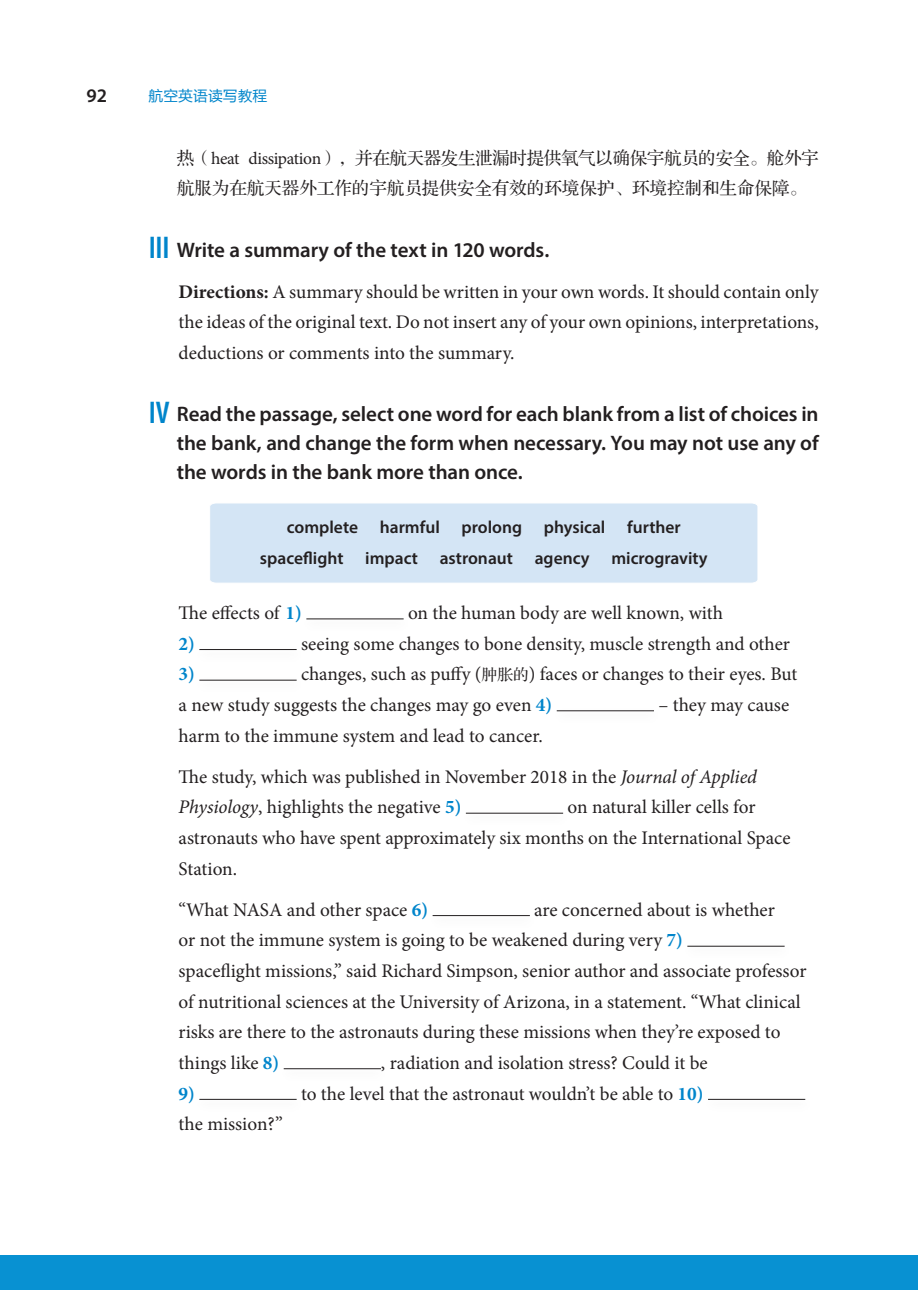
<style>
.page{position:relative;width:918px;height:1290px;background:#fff}
.page>*{position:absolute;margin:0;border:0;box-sizing:border-box;transform-origin:0 0}
.t1{font:600 21px/28.9px "Myriad Pro";letter-spacing:-.005em;color:#231f20;text-align:justify}
.t2{font:19.25px/30.6px "Minion Pro";letter-spacing:-.005em;color:#231f20}
.t3{font:700 19.25px "Minion Pro";color:#0085cb}
.t4{font:600 19.25px "Myriad Pro";color:#231f20}
.t5{font:17.5px/30.6px "FZS3 JW GB1 0";color:#231f20}
.t6{font:600 17.5px/31.5px "Myriad Pro";color:#231f20;text-align:center}
.t7{font:14.88px "FZLTHJW GB1 0";color:#0085cb}
.s1{font-family:"Minion Pro"}
.s2{font-stretch:condensed;font-size:31.5px;color:#0085cb}
.s3{font-weight:700}
.s4{font-weight:700;color:#0085cb}
.s5{font-family:"FZS3 JW GB1 0";font-size:15.75px}
.s6{font-style:italic}
</style>
<div class="page">
<div style="left:0;top:1255px;width:918px;height:35px;background:#0891d2"></div>
<div style="left:210px;top:503px;width:548px;height:80px;background:#d4e5f5"></div>
<hr style="left:306px;top:618px;width:98px;height:1px;background:#231f20">
<hr style="left:199px;top:649px;width:98px;height:1px;background:#231f20">
<hr style="left:199px;top:680px;width:98px;height:1px;background:#231f20">
<hr style="left:557px;top:710px;width:97px;height:1px;background:#231f20">
<hr style="left:466px;top:813px;width:97px;height:1px;background:#231f20">
<hr style="left:432px;top:915px;width:98px;height:1px;background:#231f20">
<hr style="left:687px;top:946px;width:97px;height:1px;background:#231f20">
<hr style="left:284px;top:1068px;width:97px;height:1px;background:#231f20">
<hr style="left:199px;top:1099px;width:98px;height:1px;background:#231f20">
<hr style="left:708px;top:1099px;width:97px;height:1px;background:#231f20">
<p class="t4" style="left:86px;top:83px;width:22px">92</p>
<p class="t7" style="left:148px;top:87px;width:121px">航空英语读写教程</p>
<p class="t5" style="left:177px;top:143px;width:643px">热（<span class="s1">heat dissipation</span>），并在航天器发生泄漏时提供氧气以确保宇航员的安全。舱外宇航服为在航天器外工作的宇航员提供安全有效的环境保护、环境控制和生命保障。</p>
<p class="t1" style="left:149px;top:234px;width:402px"><span class="s2">III</span> Write a summary of the text in 120 words.</p>
<p class="t2" style="left:179px;top:276px;width:641px;text-align:justify"><span class="s3">Directions:</span> A summary should be written in your own words. It should contain only the ideas of the original text. Do not insert any of your own opinions, interpretations, deductions or comments into the summary.</p>
<p class="t1" style="left:177px;top:399px;width:643px;text-indent:-28px"><span class="s2">IV</span> Read the passage, select one word for each blank from a list of choices in the bank, and change the form when necessary. You may not use any of the words in the bank more than once.</p>
<p class="t6" style="left:260px;top:511px;width:449px">complete harmful prolong physical further spaceflight impact astronaut agency microgravity</p>
<p class="t2" style="left:179px;top:598px;width:125px">The effects of <span class="s4">1)</span></p>
<p class="t2" style="left:408px;top:598px;width:317px">on the human body are well known, with</p>
<p class="t3" style="left:179px;top:630px;width:18px">2)</p>
<p class="t2" style="left:301px;top:628px;width:490px">seeing some changes to bone density, muscle strength and other</p>
<p class="t3" style="left:179px;top:661px;width:18px">3)</p>
<p class="t2" style="left:179px;top:659px;width:620px;text-indent:122px">changes, such as puffy (<span class="s5">肿胀的</span>) faces or changes to their eyes. But a new study suggests the changes may go even <span class="s4">4)</span></p>
<p class="t2" style="left:658px;top:690px;width:132px">– they may cause</p>
<p class="t2" style="left:179px;top:715px;width:580px;line-height:41.1px">harm to the immune system and lead to cancer.<br>The study, which was published in November 2018 in the <span class="s6">Journal of Applied</span></p>
<p class="t2" style="left:179px;top:792px;width:284px"><span class="s6">Physiology</span>, highlights the negative <span class="s4">5)</span></p>
<p class="t2" style="left:179px;top:792px;width:613px;text-indent:389px">on natural killer cells for astronauts who have spent approximately six months on the International Space<br>Station.</p>
<p class="t2" style="left:179px;top:894px;width:251px">“What NASA and other space <span class="s4">6)</span></p>
<p class="t2" style="left:179px;top:894px;width:629px;text-indent:356px">are concerned about is whether<br>or not the immune system is going to be weakened during very <span class="s4">7)<br></span>spaceflight missions,” said Richard Simpson, senior author and associate professor of nutritional sciences at the University of Arizona, in a statement. “What clinical risks are there to the astronauts during these missions when they’re exposed to things like <span class="s4">8)</span></p>
<p class="t2" style="left:381px;top:1047px;width:328px">, radiation and isolation stress? Could it be</p>
<p class="t3" style="left:179px;top:1080px;width:18px">9)</p>
<p class="t2" style="left:301px;top:1078px;width:404px">to the level that the astronaut wouldn’t be able to <span class="s4">10)</span></p>
<p class="t2" style="left:179px;top:1109px;width:106px">the mission?”</p>
</div>
